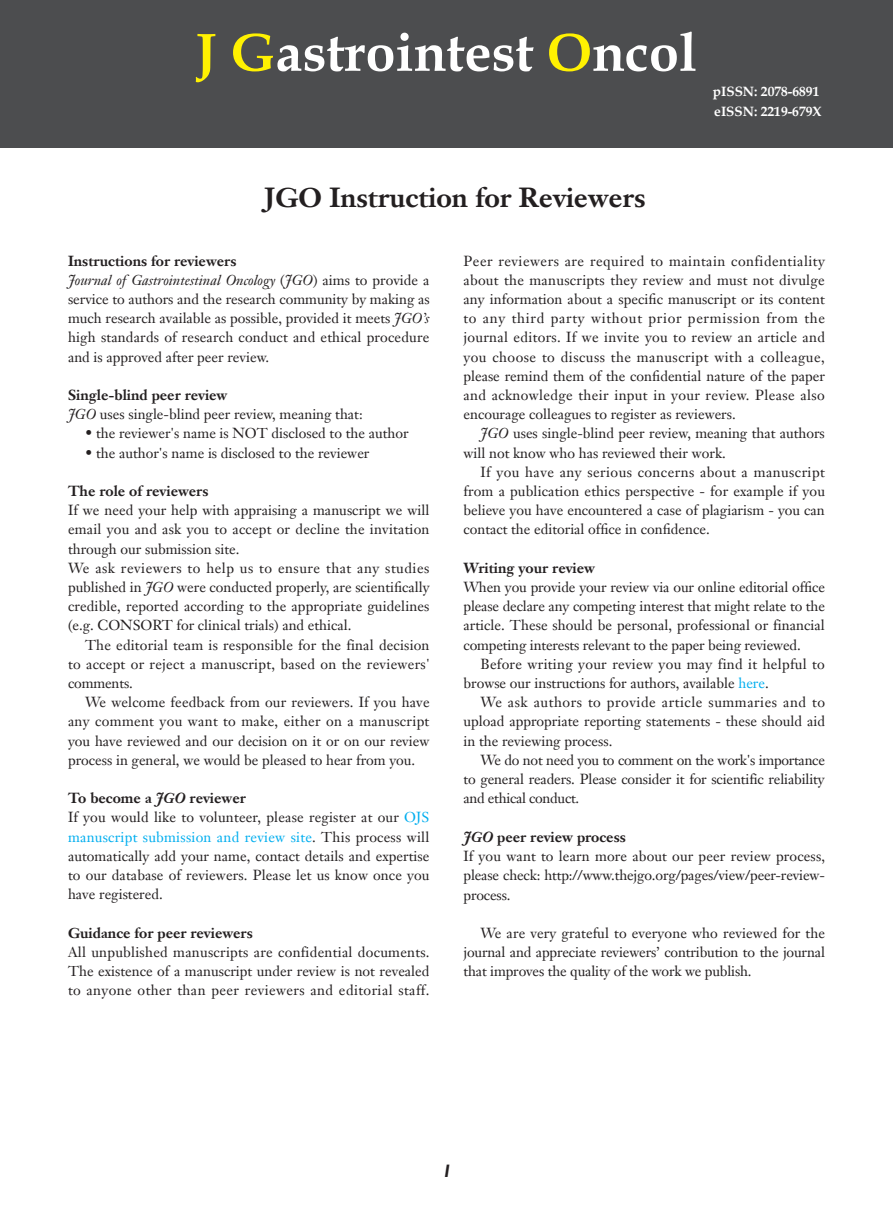
<style>
.page{position:relative;width:893px;height:1212px;background:#fff}
.page>*{position:absolute;margin:0;border:0;box-sizing:border-box;transform-origin:0 0}
.t1{font:700 54px "Book Antiqua";color:#fff}
.t2{font:700 27px "Janson Text LT";color:#231f20}
.t3{font:italic 700 18px "Humanist 521 BT";color:#231f20}
.t4{font:14.25px/19.2px "Janson Text LT";color:#231f20;text-align:justify}
.t5{font:700 14.25px "Janson Text LT";color:#231f20}
.t6{font:700 13.5px "Book Antiqua";color:#fff}
.s1{color:#fff101}
.s2{font-style:italic}
.s3{color:#00aeef}
</style>
<div class="page">
<div style="left:0;top:0;width:893px;height:147px;background:#4c4d4f"></div>
<p class="t1" style="left:196px;top:16px;width:502px"><span class="s1">J G</span>astrointest <span class="s1">O</span>ncol</p>
<p class="t6" style="left:713px;top:83px;width:108px">pISSN: 2078-6891</p>
<p class="t6" style="left:714px;top:102px;width:109px">eISSN: 2219-679X</p>
<p class="t2" style="left:264px;top:180px;width:382px">JGO Instruction for Reviewers</p>
<p class="t5" style="left:68px;top:251px;width:170px">Instructions for reviewers</p>
<p class="t4" style="left:68px;top:270px;width:363px"><span class="s2">Journal of Gastrointestinal Oncology</span> (<span class="s2">JGO</span>) aims to provide a service to authors and the research community by making as much research available as possible, provided it meets <span class="s2">JGO’s </span>high standards of research conduct and ethical procedure and is approved after peer review.</p>
<p class="t5" style="left:68px;top:386px;width:161px">Single-blind peer review</p>
<p class="t4" style="left:68px;top:404px;width:296px"><span class="s2">JGO</span> uses single-blind peer review, meaning that:</p>
<p class="t4" style="left:85px;top:424px;width:325px">• the reviewer's name is NOT disclosed to the author</p>
<p class="t4" style="left:85px;top:443px;width:286px">• the author's name is disclosed to the reviewer</p>
<p class="t5" style="left:68px;top:482px;width:142px">The role of reviewers</p>
<p class="t4" style="left:68px;top:500px;width:363px">If we need your help with appraising a manuscript we will email you and ask you to accept or decline the invitation through our submission site.</p>
<p class="t4" style="left:68px;top:558px;width:363px">We ask reviewers to help us to ensure that any studies published in <span class="s2">JGO</span> were conducted properly, are scientifically credible, reported according to the appropriate guidelines (e.g. CONSORT for clinical trials) and ethical.</p>
<p class="t4" style="left:68px;top:635px;width:363px;text-indent:17px">The editorial team is responsible for the final decision to accept or reject a manuscript, based on the reviewers' comments.</p>
<p class="t4" style="left:68px;top:692px;width:363px;text-indent:17px">We welcome feedback from our reviewers. If you have any comment you want to make, either on a manuscript you have reviewed and our decision on it or on our review process in general, we would be pleased to hear from you.</p>
<p class="t5" style="left:68px;top:789px;width:179px">To become a <span class="s2">JGO</span> reviewer</p>
<p class="t4" style="left:68px;top:808px;width:363px">If you would like to volunteer, please register at our <span class="s3">OJS manuscript submission and review site</span>. This process will automatically add your name, contact details and expertise to our database of reviewers. Please let us know once you have registered.</p>
<p class="t5" style="left:68px;top:923px;width:186px">Guidance for peer reviewers</p>
<p class="t4" style="left:68px;top:942px;width:363px">All unpublished manuscripts are confidential documents.<br>The existence of a manuscript under review is not revealed to anyone other than peer reviewers and editorial staff.</p>
<p class="t4" style="left:463px;top:251px;width:363px">Peer reviewers are required to maintain confidentiality about the manuscripts they review and must not divulge any information about a specific manuscript or its content to any third party without prior permission from the journal editors. If we invite you to review an article and you choose to discuss the manuscript with a colleague, please remind them of the confidential nature of the paper and acknowledge their input in your review. Please also encourage colleagues to register as reviewers.</p>
<p class="t4" style="left:463px;top:424px;width:363px;text-indent:17px"><span class="s2">JGO</span> uses single-blind peer review, meaning that authors will not know who has reviewed their work.</p>
<p class="t4" style="left:463px;top:462px;width:363px;text-indent:17px">If you have any serious concerns about a manuscript from a publication ethics perspective - for example if you believe you have encountered a case of plagiarism - you can contact the editorial office in confidence.</p>
<p class="t5" style="left:463px;top:559px;width:133px">Writing your review</p>
<p class="t4" style="left:463px;top:577px;width:363px">When you provide your review via our online editorial office please declare any competing interest that might relate to the article. These should be personal, professional or financial competing interests relevant to the paper being reviewed.</p>
<p class="t4" style="left:463px;top:654px;width:363px;text-indent:17px">Before writing your review you may find it helpful to browse our instructions for authors, available <span class="s3">here</span>.</p>
<p class="t4" style="left:463px;top:692px;width:363px;text-indent:17px">We ask authors to provide article summaries and to upload appropriate reporting statements - these should aid in the reviewing process.</p>
<p class="t4" style="left:463px;top:750px;width:363px;text-indent:17px">We do not need you to comment on the work's importance to general readers. Please consider it for scientific reliability and ethical conduct.</p>
<p class="t5" style="left:463px;top:828px;width:164px"><span class="s2">JGO</span> peer review process</p>
<p class="t4" style="left:463px;top:846px;width:363px">If you want to learn more about our peer review process, please check: http://www.thejgo.org/pages/view/peer-review&shy;process.</p>
<p class="t4" style="left:463px;top:923px;width:363px;text-indent:17px">We are very grateful to everyone who reviewed for the journal and appreciate reviewers’ contribution to the journal that improves the quality of the work we publish.</p>
<p class="t3" style="left:442px;top:1160px;width:11px">1</p>
</div>
